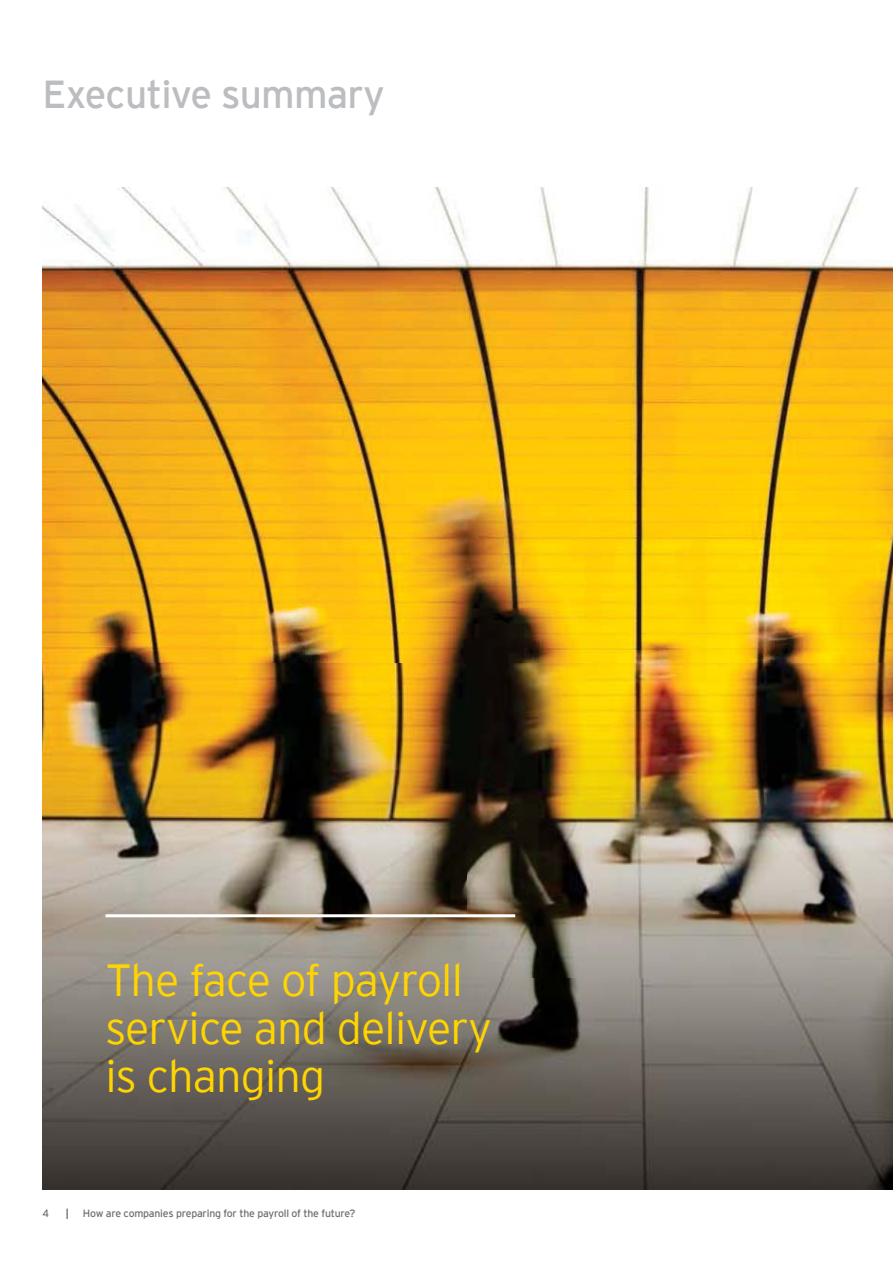
<style>
.page{position:relative;width:893px;height:1263px;background:#fff}
.page>*{position:absolute;margin:0;border:0;box-sizing:border-box;transform-origin:0 0}
.t1{font:300 45px/48px "EY Interstate";letter-spacing:-.02em;color:#ffd400}
.t2{font:39px "EY Interstate";letter-spacing:-.02em;color:#bbbdc0}
.t3{font:10.5px "EY Interstate";letter-spacing:-.02em;color:#6d6e70}
.t4{font:700 10.5px "EY Interstate";color:#6d6e70}
</style>
<div class="page">
<hr style="left:43px;top:1189px;width:807px;height:1px;background:#231f20">
<img style="left:43px;top:187px;width:850px;height:476px">
<img style="left:42px;top:663px;width:638px;height:526px">
<img style="left:467px;top:663px;width:426px;height:316px">
<img style="left:680px;top:979px;width:213px;height:210px">
<hr style="left:106px;top:914px;width:409px;height:3px;background:#fff">
<h2 class="t2" style="left:43px;top:71px;width:344px">Executive summary</h2>
<h1 class="t1" style="left:106px;top:955px;width:388px">The face of payroll service and delivery is changing</h1>
<p class="t3" style="left:43px;top:1207px;width:8px">4</p>
<p class="t4" style="left:66px;top:1207px;width:4px">|</p>
<p class="t3" style="left:83px;top:1207px;width:274px">How are companies preparing for the payroll of the future?</p>
</div>
